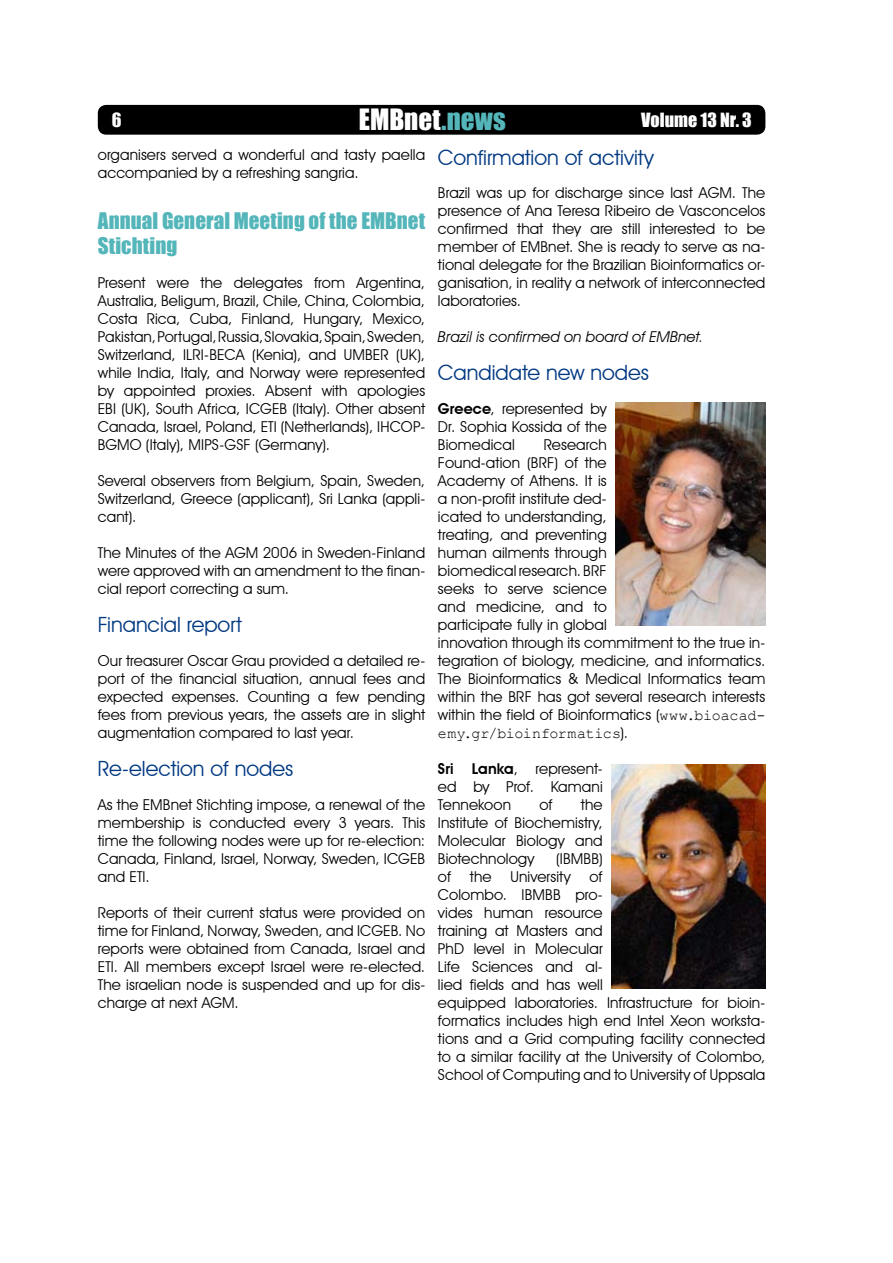
<style>
.page{position:relative;width:893px;height:1263px;background:#fff}
.page>*{position:absolute;margin:0;border:0;box-sizing:border-box;transform-origin:0 0}
.t1{font:27px "Impact";color:#fff}
.t2{font:21px "Avant Garde IT Cby BT";color:#003882}
.t3{font:21px/25.2px "Impact";color:#54b6ba}
.t4{font:18px "Impact";letter-spacing:.005em;color:#fff}
.t5{font:15px/18px "Avant Garde IT Cby BT";letter-spacing:.005em;color:#000;text-align:justify}
.t6{font:italic 15px "Avant Garde IT Cby BT";color:#000}
.t7{font:15px "Courier New";color:#000}
.s1{color:#54b6ba}
.s2{font-weight:600}
.s3{font-family:"Courier New"}
.s4{font-family:"Avant Garde IT Cby BT"}
</style>
<div class="page">
<div style="left:98px;top:105px;width:667px;height:30px;background:#000;border-radius:9px"></div>
<img style="left:615px;top:403px;width:150px;height:222px">
<img style="left:611px;top:764px;width:154px;height:224px">
<h1 class="t1" style="left:359px;top:99px;width:148px">EMBnet<span class="s1">.news</span></h1>
<p class="t4" style="left:641px;top:106px;width:112px">Volume 13 Nr. 3</p>
<p class="t5" style="left:98px;top:146px;width:329px">organisers served a wonderful and tasty paella accompanied by a refreshing sangria.</p>
<h2 class="t3" style="left:98px;top:208px;width:329px">Annual General Meeting of the EMBnet<br>Stichting</h2>
<p class="t5" style="left:98px;top:274px;width:329px">Present were the delegates from Argentina, Australia, Beligum, Brazil, Chile, China, Colombia, Costa Rica, Cuba, Finland, Hungary, Mexico, Pakistan, Portugal, Russia, Slovakia, Spain, Sweden, Switzerland, ILRI-BECA (Kenia), and UMBER (UK), while India, Italy, and Norway were represented by appointed proxies. Absent with apologies EBI (UK), South Africa, ICGEB (Italy). Other absent Canada, Israel, Poland, ETI (Netherlands), IHCOP-BGMO (Italy), MIPS-GSF (Germany).</p>
<p class="t5" style="left:98px;top:472px;width:329px">Several observers from Belgium, Spain, Sweden, Switzerland, Greece (applicant), Sri Lanka (appli&shy;cant).</p>
<p class="t5" style="left:98px;top:544px;width:329px">The Minutes of the AGM 2006 in Sweden-Finland were approved with an amendment to the finan&shy;cial report correcting a sum.</p>
<h2 class="t2" style="left:98px;top:612px;width:145px">Financial report</h2>
<p class="t5" style="left:98px;top:652px;width:329px">Our treasurer Oscar Grau provided a detailed re&shy;port of the financial situation, annual fees and expected expenses. Counting a few pending fees from previous years, the assets are in slight augmentation compared to last year.</p>
<h2 class="t2" style="left:98px;top:756px;width:197px">Re-election of nodes</h2>
<p class="t5" style="left:98px;top:796px;width:329px">As the EMBnet Stichting impose, a renewal of the membership is conducted every 3 years. This time the following nodes were up for re-election:<br>Canada, Finland, Israel, Norway, Sweden, ICGEB and ETI.</p>
<p class="t5" style="left:98px;top:904px;width:329px">Reports of their current status were provided on time for Finland, Norway, Sweden, and ICGEB. No reports were obtained from Canada, Israel and ETI. All members except Israel were re-elected.<br>The israelian node is suspended and up for dis&shy;charge at next AGM.</p>
<h2 class="t2" style="left:438px;top:145px;width:217px">Confirmation of activity</h2>
<p class="t5" style="left:438px;top:184px;width:329px">Brazil was up for discharge since last AGM. The presence of Ana Teresa Ribeiro de Vasconcelos confirmed that they are still interested to be member of EMBnet. She is ready to serve as na&shy;tional delegate for the Brazilian Bioinformatics or&shy;ganisation, in reality a network of interconnected laboratories.</p>
<p class="t6" style="left:438px;top:328px;width:267px">Brazil is confirmed on board of EMBnet.</p>
<h2 class="t2" style="left:438px;top:360px;width:212px">Candidate new nodes</h2>
<p class="t5" style="left:438px;top:400px;width:170px"><span class="s2">Greece</span>, represented by Dr. Sophia Kossida of the Biomedical</p>
<p class="t5" style="left:438px;top:436px;width:329px;text-align:left;text-indent:106px">Research<br>Found-ation (BRF) of the<br>Academy of Athens. It is<br>a non-profit institute ded-<br>icated to understanding,<br>treating, and preventing<br>human ailments through<br>biomedical research. BRF<br>seeks to serve science<br>and medicine, and to<br>participate fully in global<br>innovation through its commitment to the true in&shy;tegration of biology, medicine, and informatics.<br>The Bioinformatics &amp; Medical Informatics team within the BRF has got several research interests within the field of Bioinformatics (<span class="s3">www.bioacad-</span></p>
<p class="t7" style="left:438px;top:724px;width:192px">emy.gr/bioinformatics<span class="s4">).</span></p>
<p class="t5" style="left:438px;top:760px;width:166px"><span class="s2">Sri Lanka</span>, represent&shy;ed by Prof. Kamani Tennekoon</p>
<p class="t5" style="left:539px;top:796px;width:15px">of</p>
<p class="t5" style="left:438px;top:796px;width:166px;text-indent:143px">the Institute of Biochemistry, Molecular Biology and Biotechnology</p>
<p class="t5" style="left:556px;top:850px;width:48px">(IBMBB)</p>
<p class="t5" style="left:438px;top:868px;width:329px;text-align:left;text-indent:152px">of<br>Colombo. IBMBB pro-<br>vides human resource<br>training at Masters and<br>PhD level in Molecular<br>Life Sciences and al-<br>lied fields and has well<br>equipped laboratories. Infrastructure for bioin&shy;formatics includes high end Intel Xeon worksta&shy;tions and a Grid computing facility connected to a similar facility at the University of Colombo,<br>School of Computing and to University of Uppsala</p>
<p class="t5" style="left:438px;top:868px;width:15px">of</p>
<p class="t5" style="left:470px;top:868px;width:23px">the</p>
<p class="t5" style="left:510px;top:868px;width:62px">University</p>
</div>
